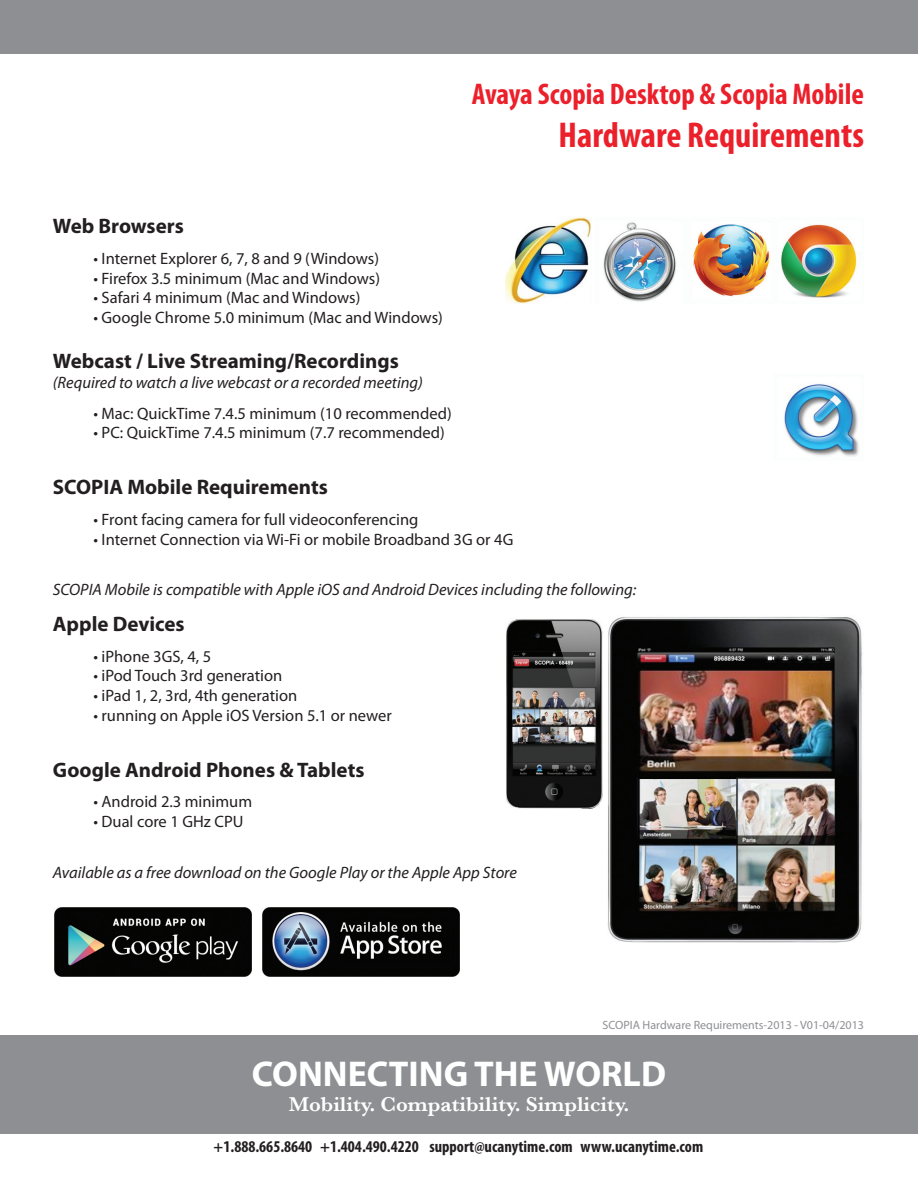
<style>
.page{position:relative;width:918px;height:1188px;background:#fff}
.page>*{position:absolute;margin:0;border:0;box-sizing:border-box;transform-origin:0 0}
.pagehead2{font:700 condensed 36px "Myriad Pro";color:#eb202b}
.t1{font:700 36px "Myriad Pro";color:#fff}
.pagehead1{font:700 condensed 30px "Myriad Pro";color:#eb202b}
.head1-black{font:700 21px "Myriad Pro";color:#231f20}
.t2{font:600 21px "Baskerville";color:#fff}
.body_indent1{font:16.5px "Myriad Pro";color:#231f20}
.comment{font:italic 16.5px "Myriad Pro";color:#231f20}
.t3{font:700 condensed 16.5px "Myriad Pro";color:#231f20}
.t4{font:12px "Myriad Pro";color:#8e8f93}
</style>
<div class="page">
<div style="left:0;top:0;width:918px;height:54px;background:#8e8f93"></div>
<div style="left:0;top:1035px;width:918px;height:99px;background:#8e8f93"></div>
<img style="left:603px;top:222px;width:257px;height:80px">
<img style="left:505px;top:218px;width:86px;height:86px">
<img style="left:784px;top:384px;width:75px;height:73px">
<img style="left:262px;top:908px;width:197px;height:69px">
<img style="left:55px;top:908px;width:197px;height:69px">
<img style="left:607px;top:616px;width:255px;height:326px">
<img style="left:506px;top:619px;width:96px;height:190px">
<p class="pagehead1" style="left:472px;top:75px;width:394px">Avaya Scopia Desktop &amp; Scopia Mobile</p>
<p class="pagehead2" style="left:559px;top:113px;width:307px">Hardware Requirements</p>
<p class="head1-black" style="left:53px;top:212px;width:132px">Web Browsers</p>
<p class="body_indent1" style="left:93px;top:248px;width:287px">• Internet Explorer 6, 7, 8 and 9 (Windows)</p>
<p class="body_indent1" style="left:93px;top:268px;width:288px">• Firefox 3.5 minimum (Mac and Windows)</p>
<p class="body_indent1" style="left:93px;top:288px;width:269px">• Safari 4 minimum (Mac and Windows)</p>
<p class="body_indent1" style="left:93px;top:308px;width:351px">• Google Chrome 5.0 minimum (Mac and Windows)</p>
<p class="head1-black" style="left:53px;top:347px;width:347px">Webcast / Live Streaming/Recordings</p>
<p class="comment" style="left:53px;top:372px;width:372px">(Required to watch a live webcast or a recorded meeting)</p>
<p class="body_indent1" style="left:93px;top:403px;width:360px">• Mac: QuickTime 7.4.5 minimum (10 recommended)</p>
<p class="body_indent1" style="left:93px;top:423px;width:353px">• PC: QuickTime 7.4.5 minimum (7.7 recommended)</p>
<p class="head1-black" style="left:53px;top:473px;width:276px">SCOPIA Mobile Requirements</p>
<p class="body_indent1" style="left:93px;top:509px;width:326px">• Front facing camera for full videoconferencing</p>
<p class="body_indent1" style="left:93px;top:529px;width:421px">• Internet Connection via Wi-Fi or mobile Broadband 3G or 4G</p>
<p class="comment" style="left:53px;top:579px;width:585px">SCOPIA Mobile is compatible with Apple iOS and Android Devices including the following:</p>
<p class="head1-black" style="left:53px;top:610px;width:133px">Apple Devices</p>
<p class="body_indent1" style="left:93px;top:646px;width:119px">• iPhone 3GS, 4, 5</p>
<p class="body_indent1" style="left:93px;top:666px;width:190px">• iPod Touch 3rd generation</p>
<p class="body_indent1" style="left:93px;top:686px;width:205px">• iPad 1, 2, 3rd, 4th generation</p>
<p class="body_indent1" style="left:93px;top:705px;width:300px">• running on Apple iOS Version 5.1 or newer</p>
<p class="head1-black" style="left:53px;top:756px;width:313px">Google Android Phones &amp; Tablets</p>
<p class="body_indent1" style="left:93px;top:792px;width:160px">• Android 2.3 minimum</p>
<p class="body_indent1" style="left:93px;top:812px;width:152px">• Dual core 1 GHz CPU</p>
<p class="comment" style="left:53px;top:862px;width:466px">Available as a free download on the Google Play or the Apple App Store</p>
<p class="t4" style="left:603px;top:1018px;width:263px">SCOPIA Hardware Requirements-2013 - V01-04/2013</p>
<h1 class="t1" style="left:252px;top:1050px;width:416px">CONNECTING THE WORLD</h1>
<p class="t2" style="left:289px;top:1092px;width:342px">Mobility. Compatibility. Simplicity.</p>
<p class="t3" style="left:214px;top:1136px;width:491px">+1.888.665.8640 +1.404.490.4220 support@ucanytime.com www.ucanytime.com</p>
</div>
